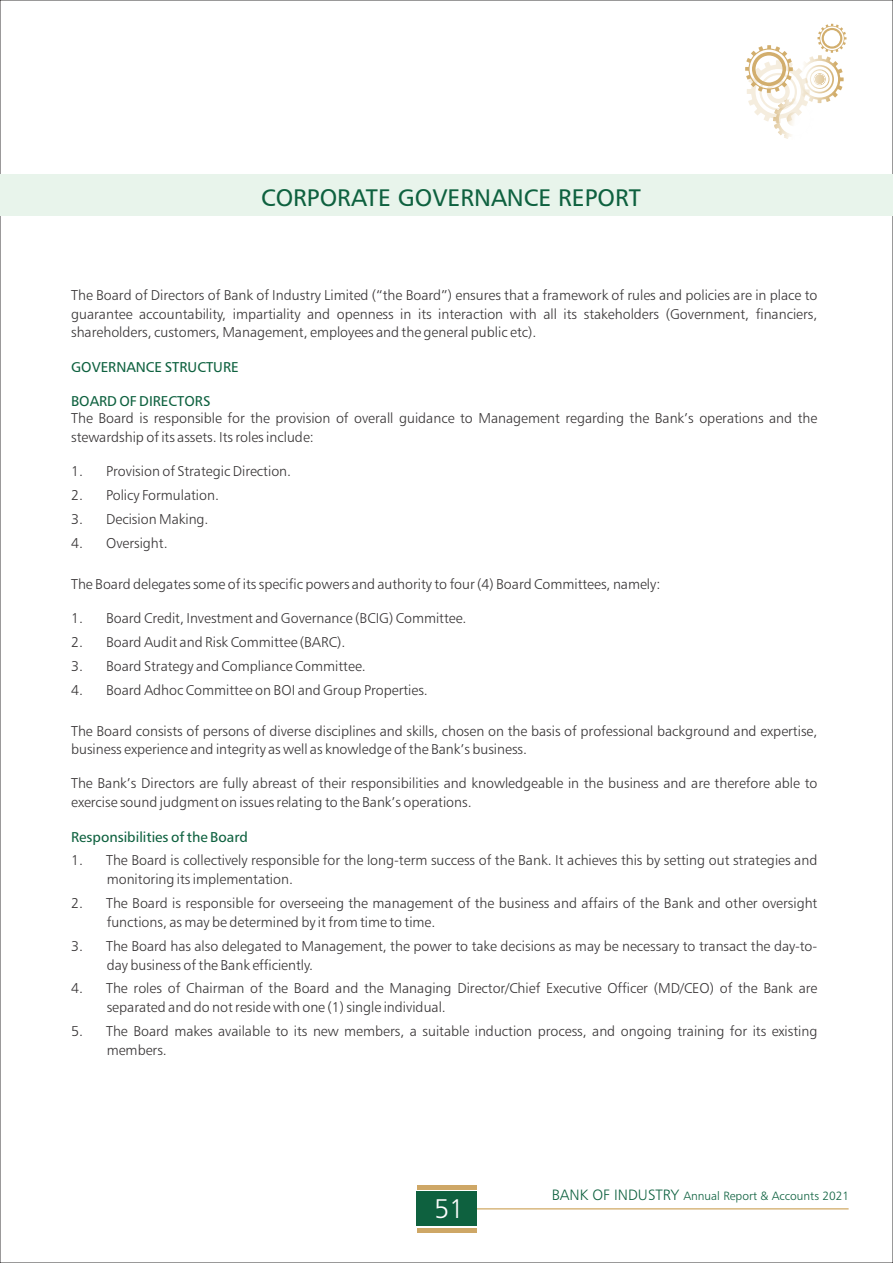
<style>
.page{position:relative;width:893px;height:1263px;background:#fff}
.page>*{position:absolute;margin:0;border:0;box-sizing:border-box;transform-origin:0 0}
.t1{font:27px "Humanist 777 BT Light B";color:#fefefe}
.t2{font:24px "Humanist 777 BT Roman B";color:#0e613f}
.t3{font:14.25px/18.8px "Humanist 777 BT Light B";color:#373435}
.t4{font:14.25px "Humanist 777 BT Roman B";color:#0e613f}
.t5{font:12px "Humanist 777 BT Light B";color:#0e613f}
.s1{font-size:15px}
</style>
<div class="page">
<hr style="left:433px;top:1208px;width:416px;height:1px;background:#d2ae6d">
<div style="left:417px;top:1185px;width:60px;height:5px;background:#cea766"></div>
<div style="left:417px;top:1227px;width:60px;height:5px;background:#cea766"></div>
<div style="left:416px;top:1192px;width:61px;height:34px;background:#0e613f"></div>
<div style="left:0;top:174px;width:892px;height:41px;background:#e8f4eb"></div>
<svg style="left:745px;top:24px;width:101px;height:115px"></svg>
<h2 class="t2" style="left:261px;top:188px;width:381px">CORPORATE GOVERNANCE REPORT</h2>
<p class="t3" style="left:71px;top:287px;width:748px;text-align:justify">The Board of Directors of Bank of Industry Limited (“the Board”) ensures that a framework of rules and policies are in place to guarantee accountability, impartiality and openness in its interaction with all its stakeholders (Government, financiers, shareholders, customers, Management, employees and the general public etc).</p>
<p class="t4" style="left:71px;top:361px;width:169px">GOVERNANCE STRUCTURE</p>
<p class="t4" style="left:71px;top:395px;width:141px">BOARD OF DIRECTORS</p>
<p class="t3" style="left:71px;top:410px;width:748px">The Board is responsible for the provision of overall guidance to Management regarding the Bank’s operations and the stewardship of its assets. Its roles include:</p>
<p class="t3" style="left:71px;top:463px;width:222px">1. Provision of Strategic Direction.</p>
<p class="t3" style="left:71px;top:487px;width:149px">2. Policy Formulation.</p>
<p class="t3" style="left:71px;top:511px;width:139px">3. Decision Making.</p>
<p class="t3" style="left:71px;top:535px;width:98px">4. Oversight.</p>
<p class="t3" style="left:71px;top:576px;width:591px">The Board delegates some of its specific powers and authority to four (4) Board Committees, namely:</p>
<p class="t3" style="left:71px;top:610px;width:397px">1. Board Credit, Investment and Governance (BCIG) Committee.</p>
<p class="t3" style="left:71px;top:634px;width:276px">2. Board Audit and Risk Committee (BARC).</p>
<p class="t3" style="left:71px;top:658px;width:296px">3. Board Strategy and Compliance Committee.</p>
<p class="t3" style="left:71px;top:681px;width:358px">4. Board Adhoc Committee on BOI and Group Properties.</p>
<p class="t3" style="left:71px;top:722px;width:748px">The Board consists of persons of diverse disciplines and skills, chosen on the basis of professional background and expertise, business experience and integrity as well as knowledge of the Bank’s business.</p>
<p class="t3" style="left:71px;top:775px;width:748px">The Bank’s Directors are fully abreast of their responsibilities and knowledgeable in the business and are therefore able to exercise sound judgment on issues relating to the Bank’s operations.</p>
<p class="t4" style="left:71px;top:831px;width:178px">Responsibilities of the Board</p>
<p class="t3" style="left:107px;top:852px;width:712px;text-indent:-36px">1. The Board is collectively responsible for the long-term success of the Bank. It achieves this by setting out strategies and monitoring its implementation.</p>
<p class="t3" style="left:107px;top:895px;width:712px;text-indent:-36px">2. The Board is responsible for overseeing the management of the business and affairs of the Bank and other oversight functions, as may be determined by it from time to time.</p>
<p class="t3" style="left:107px;top:938px;width:712px;text-indent:-36px">3. The Board has also delegated to Management, the power to take decisions as may be necessary to transact the day-to&shy;day business of the Bank efficiently.</p>
<p class="t3" style="left:107px;top:980px;width:712px;text-indent:-36px">4. The roles of Chairman of the Board and the Managing Director/Chief Executive Officer (MD/CEO) of the Bank are separated and do not reside with one (1) single individual.</p>
<p class="t3" style="left:107px;top:1023px;width:712px;text-indent:-36px">5. The Board makes available to its new members, a suitable induction process, and ongoing training for its existing members.</p>
<h1 class="t1" style="left:434px;top:1198px;width:32px">51</h1>
<p class="t5" style="left:552px;top:1190px;width:299px"><span class="s1">BANK OF INDUSTRY</span> Annual Report &amp; Accounts 2021</p>
</div>
